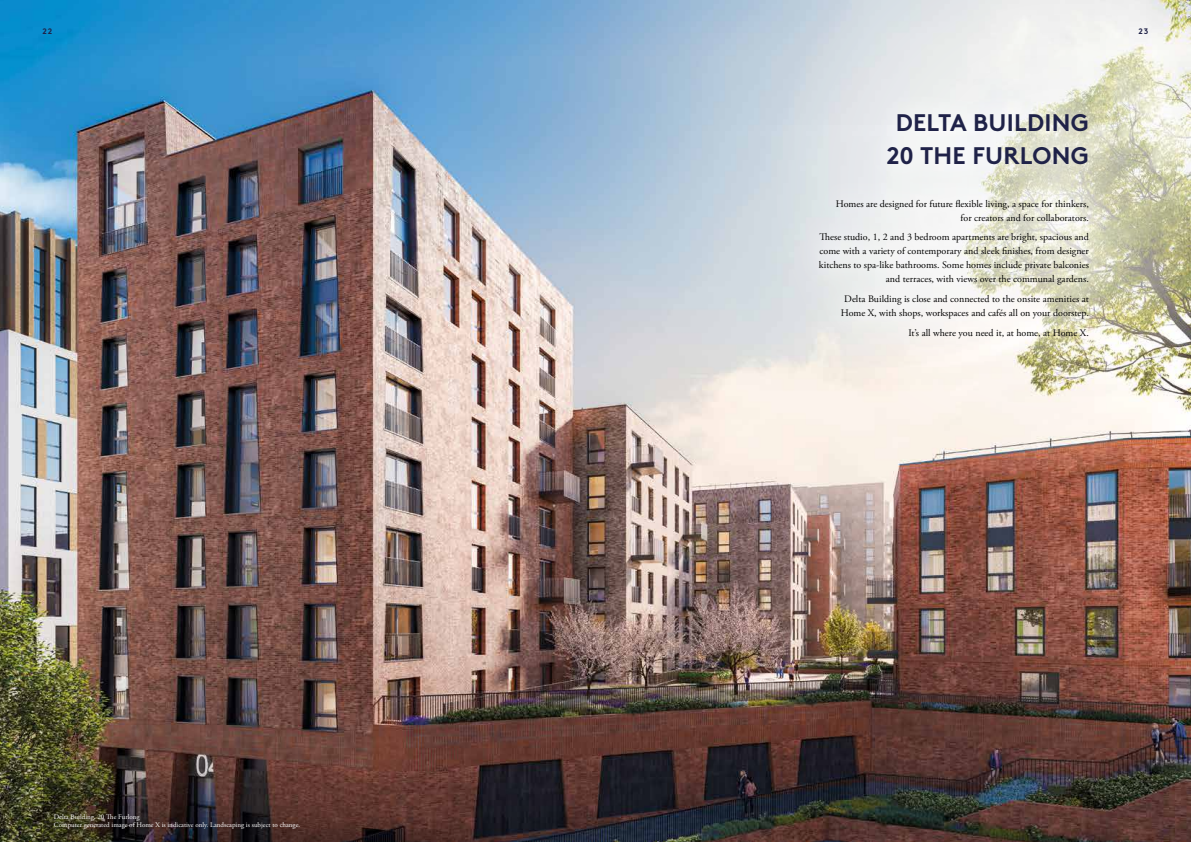
<style>
.page{position:relative;width:1191px;height:842px;background:#fff}
.page>*{position:absolute;margin:0;border:0;box-sizing:border-box;transform-origin:0 0}
.t1{font:700 24px/33px "Brown Pro";letter-spacing:.01em;color:#1f2248;text-align:center}
.t2{font:10px/14px "Adobe Garamond Pro";color:#000;text-align:right}
.t3{font:700 8px "Brown Pro";color:#1f2248}
.t4{font:7px/8.4px "Adobe Garamond Pro";color:#fff}
</style>
<div class="page">
<img style="left:0;top:0;width:1191px;height:842px">
<img style="left:43px;top:680px;width:1105px;height:162px">
<svg style="left:769px;top:0;width:422px;height:472px"></svg>
<div style="left:794px;top:88px;width:320px;height:275px;background:#fff;opacity:.75"></div>
<p class="t3" style="left:43px;top:25px;width:11px">22</p>
<p class="t3" style="left:1138px;top:25px;width:11px">23</p>
<p class="t4" style="left:54px;top:812px;width:248px">Delta Building, 20 The Furlong<br>Computer generated image of Home X is indicative only. Landscaping is subject to change.</p>
<h1 class="t1" style="left:886px;top:104px;width:204px">DELTA BUILDING<br>20 THE FURLONG</h1>
<p class="t2" style="left:835px;top:197px;width:255px">Homes are designed for future flexible living, a space for thinkers, for creators and for collaborators.</p>
<p class="t2" style="left:819px;top:231px;width:271px">These studio, 1, 2 and 3 bedroom apartments are bright, spacious and come with a variety of contemporary and sleek finishes, from designer kitchens to spa-like bathrooms. Some homes include private balconies and terraces, with views over the communal gardens.</p>
<p class="t2" style="left:840px;top:292px;width:250px;text-align:center">Delta Building is close and connected to the onsite amenities at<br>Home X, with shops, workspaces and cafés all on your doorstep.</p>
<p class="t2" style="left:908px;top:326px;width:182px">It’s all where you need it, at home, at Home X.</p>
</div>
